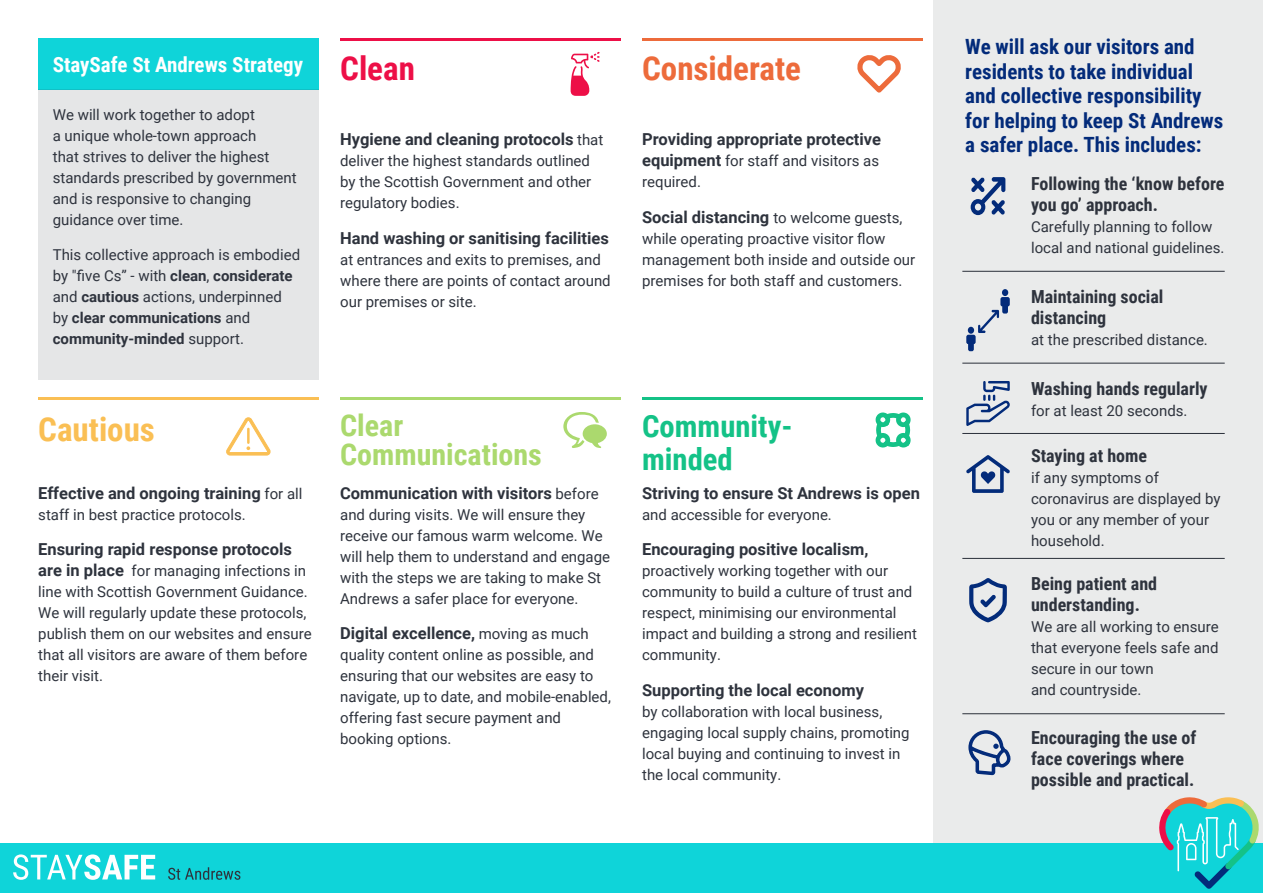
<style>
.page{position:relative;width:1263px;height:893px;background:#fff}
.page>*{position:absolute;margin:0;border:0;box-sizing:border-box;transform-origin:0 0}
.t1{font:700 33px "Roboto Condensed";color:#ed6b3b}
.t2{font:700 33px "Roboto Condensed";color:#fabf54}
.t3{font:700 33px "Roboto Condensed";color:#ed0f47}
.t4{font:700 30.6px/32.7px "Roboto Condensed";color:#14c287}
.t5{font:700 30px/28.3px "Roboto Condensed";color:#abd96e}
.t6{font:700 21px/24.6px "Roboto Condensed";color:#032b7a}
.t7{font:700 21px "Roboto Condensed";color:#fff}
.t8{font:700 18px/21px "Roboto Condensed";color:#2e333d}
.t9{font:700 16.5px "Roboto";color:#2e333d}
.t10{font:15px/21px "Roboto";color:#2e333d}
.s1{font-weight:700}
.s2{font-weight:400;font-size:15px}
.s3{font-weight:700;font-size:16.5px}
</style>
<div class="page">
<div style="left:933px;top:0;width:330px;height:893px;background:#eaebeb"></div>
<div style="left:0;top:843px;width:1263px;height:50px;background:#0fd4d9"></div>
<svg style="left:1159px;top:797px;width:100px;height:92px"></svg>
<div style="left:38px;top:38px;width:281px;height:52px;background:#0fd4d9"></div>
<div style="left:38px;top:90px;width:281px;height:290px;background:#e5e6e7"></div>
<hr style="left:642px;top:397px;width:281px;height:3px;background:#14c287">
<hr style="left:642px;top:38px;width:281px;height:3px;background:#ed6b3b">
<hr style="left:340px;top:38px;width:281px;height:3px;background:#ed0f47">
<hr style="left:38px;top:397px;width:281px;height:3px;background:#fabf54">
<hr style="left:340px;top:397px;width:281px;height:3px;background:#abd96e">
<svg style="left:571px;top:52px;width:29px;height:44px"></svg>
<svg style="left:859px;top:55px;width:42px;height:38px"></svg>
<svg style="left:875px;top:412px;width:36px;height:36px"></svg>
<svg style="left:563px;top:412px;width:44px;height:36px"></svg>
<svg style="left:226px;top:417px;width:45px;height:39px"></svg>
<hr style="left:962px;top:271px;width:263px;height:1px;background:#2e333d">
<hr style="left:962px;top:363px;width:263px;height:1px;background:#2e333d">
<hr style="left:962px;top:713px;width:263px;height:1px;background:#2e333d">
<hr style="left:962px;top:433px;width:263px;height:1px;background:#2e333d">
<hr style="left:962px;top:558px;width:263px;height:1px;background:#2e333d">
<svg style="left:966px;top:455px;width:44px;height:38px"></svg>
<svg style="left:969px;top:578px;width:38px;height:44px"></svg>
<svg style="left:966px;top:381px;width:44px;height:45px"></svg>
<div style="left:1002px;top:289px;width:6px;height:7px;background:#032b7a;border-radius:50%"></div>
<svg style="left:966px;top:297px;width:44px;height:54px"></svg>
<svg style="left:971px;top:177px;width:34px;height:38px"></svg>
<svg style="left:168px;top:867px;width:72px;height:13px"></svg>
<svg style="left:13px;top:854px;width:142px;height:26px"></svg>
<svg style="left:968px;top:730px;width:43px;height:46px"></svg>
<h3 class="t7" style="left:53px;top:50px;width:252px">StaySafe St Andrews Strategy</h3>
<p class="t10" style="left:53px;top:104px;width:245px">We will work together to adopt<br>a unique whole-town approach<br>that strives to deliver the highest standards prescribed by government and is responsive to changing guidance over time.</p>
<p class="t10" style="left:53px;top:244px;width:249px">This collective approach is embodied by "five Cs” - with <span class="s1">clean</span>, <span class="s1">considerate </span>and <span class="s1">cautious</span> actions, underpinned by <span class="s1">clear communications</span> and <span class="s1">community-minded</span> support.</p>
<h1 class="t2" style="left:38px;top:406px;width:118px">Cautious</h1>
<p class="t9" style="left:38px;top:481px;width:266px">Effective and ongoing training <span class="s2">for all</span></p>
<p class="t10" style="left:38px;top:503px;width:209px">staff in best practice protocols.</p>
<p class="t9" style="left:38px;top:538px;width:255px">Ensuring rapid response protocols</p>
<p class="t10" style="left:38px;top:560px;width:275px"><span class="s3">are in place</span> for managing infections in line with Scottish Government Guidance.<br>We will regularly update these protocols, publish them on our websites and ensure that all visitors are aware of them before their visit.</p>
<h1 class="t3" style="left:340px;top:46px;width:76px">Clean</h1>
<p class="t9" style="left:340px;top:128px;width:265px">Hygiene and cleaning protocols <span class="s2">that</span></p>
<p class="t10" style="left:340px;top:150px;width:253px;text-align:justify">deliver the highest standards outlined by the Scottish Government and other regulatory bodies.</p>
<p class="t9" style="left:340px;top:226px;width:270px">Hand washing or sanitising facilities</p>
<p class="t10" style="left:340px;top:248px;width:272px">at entrances and exits to premises, and where there are points of contact around our premises or site.</p>
<h3 class="t5" style="left:340px;top:410px;width:203px">Clear<br>Communications</h3>
<p class="t9" style="left:340px;top:481px;width:260px">Communication with visitors <span class="s2">before</span></p>
<p class="t10" style="left:340px;top:503px;width:271px">and during visits. We will ensure they receive our famous warm welcome. We will help them to understand and engage with the steps we are taking to make St Andrews a safer place for everyone.</p>
<p class="t9" style="left:340px;top:622px;width:250px">Digital excellence, <span class="s2">moving as much</span></p>
<p class="t10" style="left:340px;top:644px;width:272px">quality content online as possible, and ensuring that our websites are easy to navigate, up to date, and mobile-enabled, offering fast secure payment and booking options.</p>
<h1 class="t1" style="left:642px;top:46px;width:160px">Considerate</h1>
<p class="t9" style="left:642px;top:128px;width:240px">Providing appropriate protective</p>
<p class="t10" style="left:642px;top:150px;width:238px"><span class="s3">equipment</span> for staff and visitors as required.</p>
<p class="t9" style="left:642px;top:205px;width:262px">Social distancing <span class="s2">to welcome guests,</span></p>
<p class="t10" style="left:642px;top:227px;width:275px">while operating proactive visitor flow management both inside and outside our premises for both staff and customers.</p>
<h2 class="t4" style="left:642px;top:409px;width:152px">Community&shy;minded</h2>
<p class="t9" style="left:642px;top:481px;width:279px">Striving to ensure St Andrews is open</p>
<p class="t10" style="left:642px;top:503px;width:191px">and accessible for everyone.</p>
<p class="t9" style="left:642px;top:538px;width:228px">Encouraging positive localism,</p>
<p class="t10" style="left:642px;top:560px;width:276px">proactively working together with our community to build a culture of trust and respect, minimising our environmental impact and building a strong and resilient community.</p>
<p class="t9" style="left:642px;top:678px;width:223px">Supporting the local economy</p>
<p class="t10" style="left:642px;top:700px;width:269px">by collaboration with local business, engaging local supply chains, promoting local buying and continuing to invest in the local community.</p>
<h3 class="t6" style="left:965px;top:33px;width:259px">We will ask our visitors and residents to take individual and collective responsibility for helping to keep St Andrews a safer place. This includes:</h3>
<p class="t8" style="left:1031px;top:173px;width:195px">Following the ‘know before you go’ approach.</p>
<p class="t10" style="left:1031px;top:216px;width:195px">Carefully planning to follow local and national guidelines.</p>
<p class="t8" style="left:1031px;top:285px;width:134px">Maintaining social distancing</p>
<p class="t10" style="left:1031px;top:329px;width:178px">at the prescribed distance.</p>
<p class="t8" style="left:1031px;top:377px;width:178px">Washing hands regularly</p>
<p class="t10" style="left:1031px;top:399px;width:158px">for at least 20 seconds.</p>
<p class="t8" style="left:1031px;top:445px;width:118px">Staying at home</p>
<p class="t10" style="left:1031px;top:467px;width:191px">if any symptoms of coronavirus are displayed by you or any member of your household.</p>
<p class="t8" style="left:1031px;top:572px;width:128px">Being patient and understanding.</p>
<p class="t10" style="left:1031px;top:615px;width:189px">We are all working to ensure that everyone feels safe and secure in our town<br>and countryside.</p>
<p class="t8" style="left:1031px;top:727px;width:167px">Encouraging the use of face coverings where possible and practical.</p>
</div>
